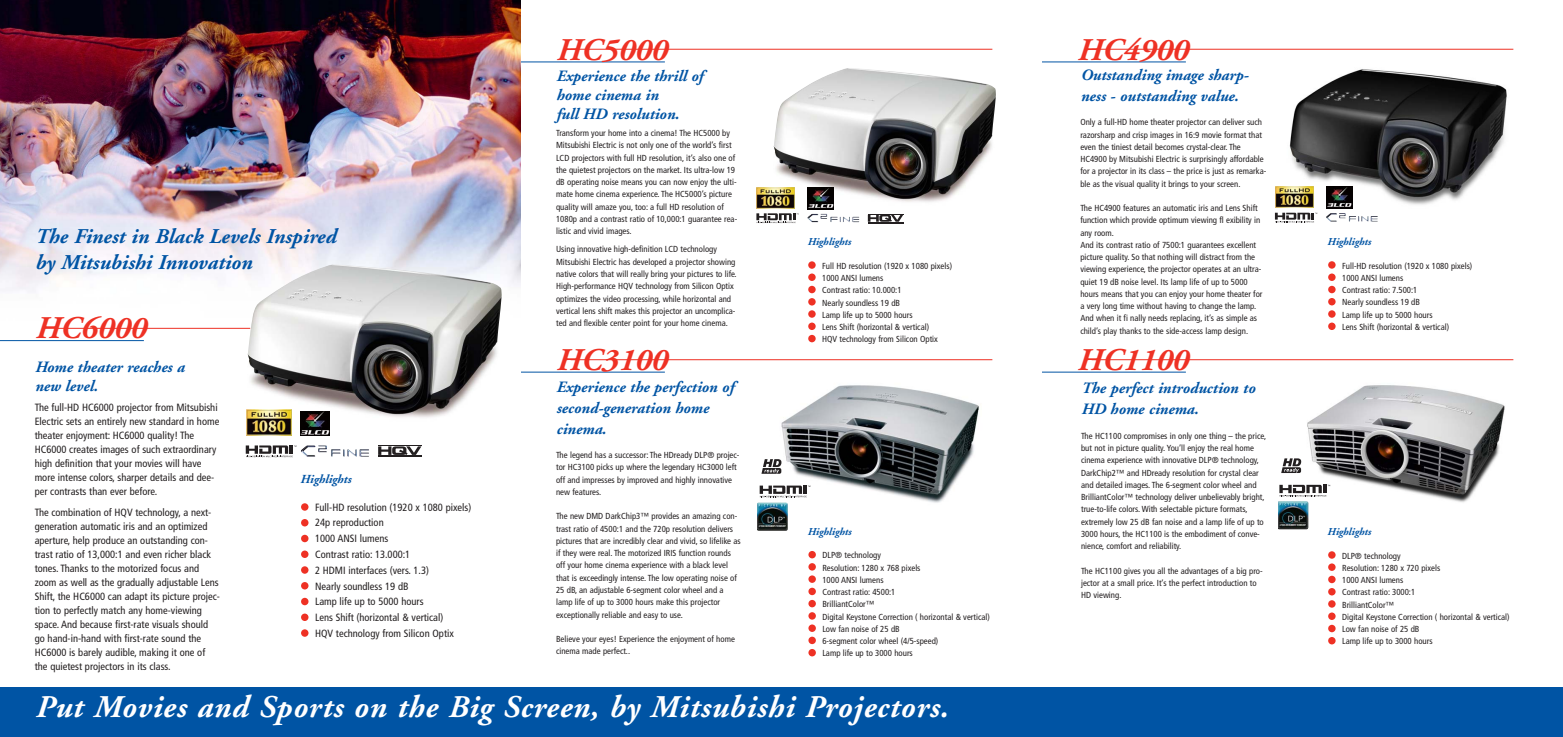
<style>
.page{position:relative;width:1563px;height:737px;background:#fff}
.page>*{position:absolute;margin:0;border:0;box-sizing:border-box;transform-origin:0 0}
.t1{font:italic 700 31.5px "Adobe Garamond";letter-spacing:.025em;color:#fff}
.t2{font:italic 700 31.5px "Adobe Garamond";color:#ee3124}
.t3{font:italic 700 21px/25.2px "Adobe Garamond";color:#0054a4}
.t4{font:italic 700 15.75px/21px "Adobe Garamond";color:#0054a4}
.t5{font:italic 700 12.25px "Adobe Garamond";color:#0054a4}
.t6{font:condensed 10.5px/14px "Frutiger";color:#231f20}
.t7{font:italic 700 10.5px "Adobe Garamond";color:#0054a4}
.t8{font:condensed 8.75px/12.2px "Frutiger";color:#231f20}
</style>
<div class="page">
<hr style="left:570px;top:49px;width:422px;height:1px;background:#ee3124">
<img style="left:0;top:0;width:521px;height:342px">
<img style="left:246px;top:264px;width:268px;height:164px">
<div style="left:0;top:687px;width:1563px;height:50px;background:#0054a4"></div>
<img style="left:763px;top:68px;width:233px;height:142px">
<img style="left:1289px;top:69px;width:218px;height:140px">
<hr style="left:0;top:340px;width:144px;height:1px;background:#0054a4">
<hr style="left:521px;top:372px;width:144px;height:1px;background:#0054a4">
<hr style="left:521px;top:61px;width:144px;height:1px;background:#0054a4">
<hr style="left:1042px;top:61px;width:144px;height:1px;background:#0054a4">
<hr style="left:1042px;top:372px;width:144px;height:1px;background:#0054a4">
<hr style="left:570px;top:359px;width:422px;height:1px;background:#ee3124">
<hr style="left:1091px;top:359px;width:422px;height:1px;background:#ee3124">
<hr style="left:1091px;top:49px;width:422px;height:1px;background:#ee3124">
<hr style="left:45px;top:328px;width:205px;height:1px;background:#ee3124">
<img style="left:246px;top:410px;width:46px;height:25px">
<img style="left:773px;top:385px;width:206px;height:118px">
<svg style="left:759px;top:485px;width:51px;height:12px"></svg>
<svg style="left:1328px;top:261px;width:7px;height:69px"></svg>
<svg style="left:761px;top:459px;width:21px;height:15px"></svg>
<svg style="left:1328px;top:551px;width:7px;height:93px"></svg>
<img style="left:1300px;top:385px;width:205px;height:118px">
<svg style="left:808px;top:551px;width:8px;height:105px"></svg>
<svg style="left:301px;top:629px;width:7px;height:7px"></svg>
<svg style="left:301px;top:613px;width:7px;height:8px"></svg>
<svg style="left:301px;top:598px;width:7px;height:7px"></svg>
<svg style="left:301px;top:582px;width:7px;height:7px"></svg>
<svg style="left:301px;top:566px;width:7px;height:7px"></svg>
<svg style="left:301px;top:550px;width:7px;height:8px"></svg>
<svg style="left:301px;top:535px;width:7px;height:7px"></svg>
<svg style="left:301px;top:519px;width:7px;height:7px"></svg>
<svg style="left:301px;top:503px;width:7px;height:7px"></svg>
<svg style="left:808px;top:261px;width:7px;height:81px"></svg>
<svg style="left:1279px;top:485px;width:51px;height:12px"></svg>
<svg style="left:1281px;top:458px;width:20px;height:15px"></svg>
<img style="left:757px;top:502px;width:31px;height:28px">
<img style="left:1278px;top:501px;width:30px;height:28px">
<img style="left:301px;top:445px;width:68px;height:11px">
<img style="left:300px;top:411px;width:29px;height:25px">
<svg style="left:246px;top:445px;width:50px;height:12px"></svg>
<img style="left:757px;top:187px;width:37px;height:21px">
<img style="left:807px;top:214px;width:52px;height:8px">
<img style="left:808px;top:187px;width:26px;height:22px">
<svg style="left:756px;top:213px;width:43px;height:10px"></svg>
<img style="left:1275px;top:186px;width:38px;height:22px">
<img style="left:1326px;top:213px;width:51px;height:8px">
<img style="left:1326px;top:187px;width:26px;height:22px">
<svg style="left:1275px;top:213px;width:42px;height:10px"></svg>
<div style="left:866px;top:208px;width:40px;height:16px;background:#fff"></div>
<hr style="left:868px;top:214px;width:35px;height:1px;background:#231f20">
<hr style="left:868px;top:222px;width:35px;height:1px;background:#231f20">
<svg style="left:868px;top:215px;width:35px;height:7px"></svg>
<hr style="left:378px;top:445px;width:43px;height:1px;background:#231f20">
<hr style="left:378px;top:455px;width:43px;height:2px;background:#231f20">
<svg style="left:378px;top:446px;width:43px;height:9px"></svg>
<h2 class="t3" style="left:35px;top:226px;width:303px">The Finest in Black Levels Inspired by Mitsubishi Innovation</h2>
<h1 class="t2" style="left:35px;top:316px;width:112px">HC6000</h1>
<h1 class="t2" style="left:556px;top:37px;width:112px">HC5000</h1>
<h1 class="t2" style="left:1076px;top:37px;width:112px">HC4900</h1>
<h3 class="t4" style="left:556px;top:68px;width:148px;line-height:18.9px">Experience the thrill of home cinema in<br>full HD resolution.</h3>
<p class="t8" style="left:556px;top:128px;width:183px">Transform your home into a cinema! The HC5000 by Mitsubishi Electric is not only one of the world’s first LCD projectors with full HD resolution, it’s also one of the quietest projectors on the market. Its ultra-low 19 dB operating noise means you can now enjoy the ulti&shy;mate home cinema experience. The HC5000’s picture quality will amaze you, too: a full HD resolution of 1080p and a contrast ratio of 10,000:1 guarantee rea&shy;listic and vivid images.</p>
<p class="t8" style="left:556px;top:244px;width:182px">Using innovative high-definition LCD technology Mitsubishi Electric has developed a projector showing native colors that will really bring your pictures to life.<br>High-performance HQV technology from Silicon Optix optimizes the video processing, while horizontal and vertical lens shift makes this projector an uncomplica&shy;ted and flexible center point for your home cinema.</p>
<p class="t7" style="left:807px;top:237px;width:45px">Highlights</p>
<p class="t8" style="left:822px;top:260px;width:131px">Full HD resolution (1920 x 1080 pixels)<br>1000 ANSI lumens<br>Contrast ratio: 10.000:1<br>Nearly soundless 19 dB<br>Lamp life up to 5000 hours<br>Lens Shift (horizontal &amp; vertical)<br>HQV technology from Silicon Optix</p>
<h3 class="t4" style="left:1080px;top:66px;width:170px">Outstanding image sharp&shy;ness - outstanding value.</h3>
<p class="t8" style="left:1080px;top:117px;width:187px">Only a full-HD home theater projector can deliver such razorsharp and crisp images in 16:9 movie format that even the tiniest detail becomes crystal-clear. The HC4900 by Mitsubishi Electric is surprisingly affordable for a projector in its class – the price is just as remarka&shy;ble as the visual quality it brings to your screen.</p>
<p class="t8" style="left:1080px;top:203px;width:184px">The HC4900 features an automatic iris and Lens Shift function which provide optimum viewing fl exibility in any room.<br>And its contrast ratio of 7500:1 guarantees excellent picture quality. So that nothing will distract from the viewing experience, the projector operates at an ultra&shy;quiet 19 dB noise level. Its lamp life of up to 5000 hours means that you can enjoy your home theater for a very long time without having to change the lamp.<br>And when it fi nally needs replacing, it’s as simple as child’s play thanks to the side-access lamp design.</p>
<h3 class="t4" style="left:35px;top:357px;width:151px">Home theater reaches a</h3>
<h1 class="t2" style="left:1076px;top:347px;width:112px">HC1100</h1>
<h3 class="t4" style="left:35px;top:376px;width:64px">new level.</h3>
<p class="t6" style="left:35px;top:401px;width:186px">The full-HD HC6000 projector from Mitsubishi Electric sets an entirely new standard in home theater enjoyment: HC6000 quality! The HC6000 creates images of such extraordinary high definition that your movies will have more intense colors, sharper details and dee&shy;per contrasts than ever before.</p>
<p class="t6" style="left:35px;top:506px;width:187px">The combination of HQV technology, a next&shy;generation automatic iris and an optimized aperture, help produce an outstanding con&shy;trast ratio of 13,000:1 and even richer black tones. Thanks to the motorized focus and zoom as well as the gradually adjustable Lens Shift, the HC6000 can adapt its picture projec&shy;tion to perfectly match any home-viewing space. And because first-rate visuals should go hand-in-hand with first-rate sound the HC6000 is barely audible, making it one of the quietest projectors in its class.</p>
<h1 class="t2" style="left:556px;top:347px;width:112px">HC3100</h1>
<h3 class="t4" style="left:556px;top:377px;width:179px">Experience the perfection of second-generation home cinema.</h3>
<p class="t8" style="left:556px;top:450px;width:185px">The legend has a successor: The HDready DLP® projec&shy;tor HC3100 picks up where the legendary HC3000 left off and impresses by improved and highly innovative new features.</p>
<p class="t8" style="left:556px;top:511px;width:186px">The new DMD DarkChip3™ provides an amazing con&shy;trast ratio of 4500:1 and the 720p resolution delivers pictures that are incredibly clear and vivid, so lifelike as if they were real. The motorized IRIS function rounds off your home cinema experience with a black level that is exceedingly intense. The low operating noise of 25 dB, an adjustable 6-segment color wheel and a lamp life of up to 3000 hours make this projector exceptionally reliable and easy to use.</p>
<p class="t8" style="left:556px;top:633px;width:180px">Believe your eyes! Experience the enjoyment of home cinema made perfect..</p>
<h3 class="t4" style="left:1081px;top:379px;width:175px">The perfect introduction to<br>HD home cinema.</h3>
<p class="t8" style="left:1081px;top:430px;width:186px">The HC1100 compromises in only one thing – the price, but not in picture quality. You’ll enjoy the real home cinema experience with innovative DLP® technology, DarkChip2™ and HDready resolution for crystal clear and detailed images. The 6-segment color wheel and BrilliantColor™ technology deliver unbelievably bright, true-to-life colors. With selectable picture formats, extremely low 25 dB fan noise and a lamp life of up to 3000 hours, the HC1100 is the embodiment of conve&shy;nience, comfort and reliability.</p>
<p class="t8" style="left:1081px;top:565px;width:183px">The HC1100 gives you all the advantages of a big pro&shy;jector at a small price. It’s the perfect introduction to<br>HD viewing.</p>
<h3 class="t5" style="left:300px;top:473px;width:52px">Highlights</h3>
<p class="t6" style="left:315px;top:500px;width:158px;line-height:15.8px">Full-HD resolution (1920 x 1080 pixels)<br>24p reproduction<br>1000 ANSI lumens<br>Contrast ratio: 13.000:1<br>2 HDMI interfaces (vers. 1.3)<br>Nearly soundless 19 dB<br>Lamp life up to 5000 hours<br>Lens Shift (horizontal &amp; vertical)<br>HQV technology from Silicon Optix</p>
<p class="t7" style="left:807px;top:527px;width:45px">Highlights</p>
<p class="t8" style="left:822px;top:550px;width:169px">DLP® technology<br>Resolution: 1280 x 768 pixels<br>1000 ANSI lumens<br>Contrast ratio: 4500:1<br>BrilliantColor™<br>Digital Keystone Correction ( horizontal &amp; vertical)<br>Low fan noise of 25 dB<br>6-segment color wheel (4/5-speed)<br>Lamp life up to 3000 hours</p>
<h1 class="t1" style="left:35px;top:694px;width:914px">Put Movies and Sports on the Big Screen, by Mitsubishi Projectors.</h1>
<p class="t7" style="left:1327px;top:237px;width:45px">Highlights</p>
<p class="t8" style="left:1342px;top:260px;width:132px">Full-HD resolution (1920 x 1080 pixels)<br>1000 ANSI lumens<br>Contrast ratio: 7.500:1<br>Nearly soundless 19 dB<br>Lamp life up to 5000 hours<br>Lens Shift (horizontal &amp; vertical)</p>
<p class="t7" style="left:1327px;top:527px;width:45px">Highlights</p>
<p class="t8" style="left:1342px;top:550px;width:169px">DLP® technology<br>Resolution: 1280 x 720 pixels<br>1000 ANSI lumens<br>Contrast ratio: 3000:1<br>BrilliantColor™<br>Digital Keystone Correction ( horizontal &amp; vertical)<br>Low fan noise of 25 dB<br>Lamp life up to 3000 hours</p>
</div>
